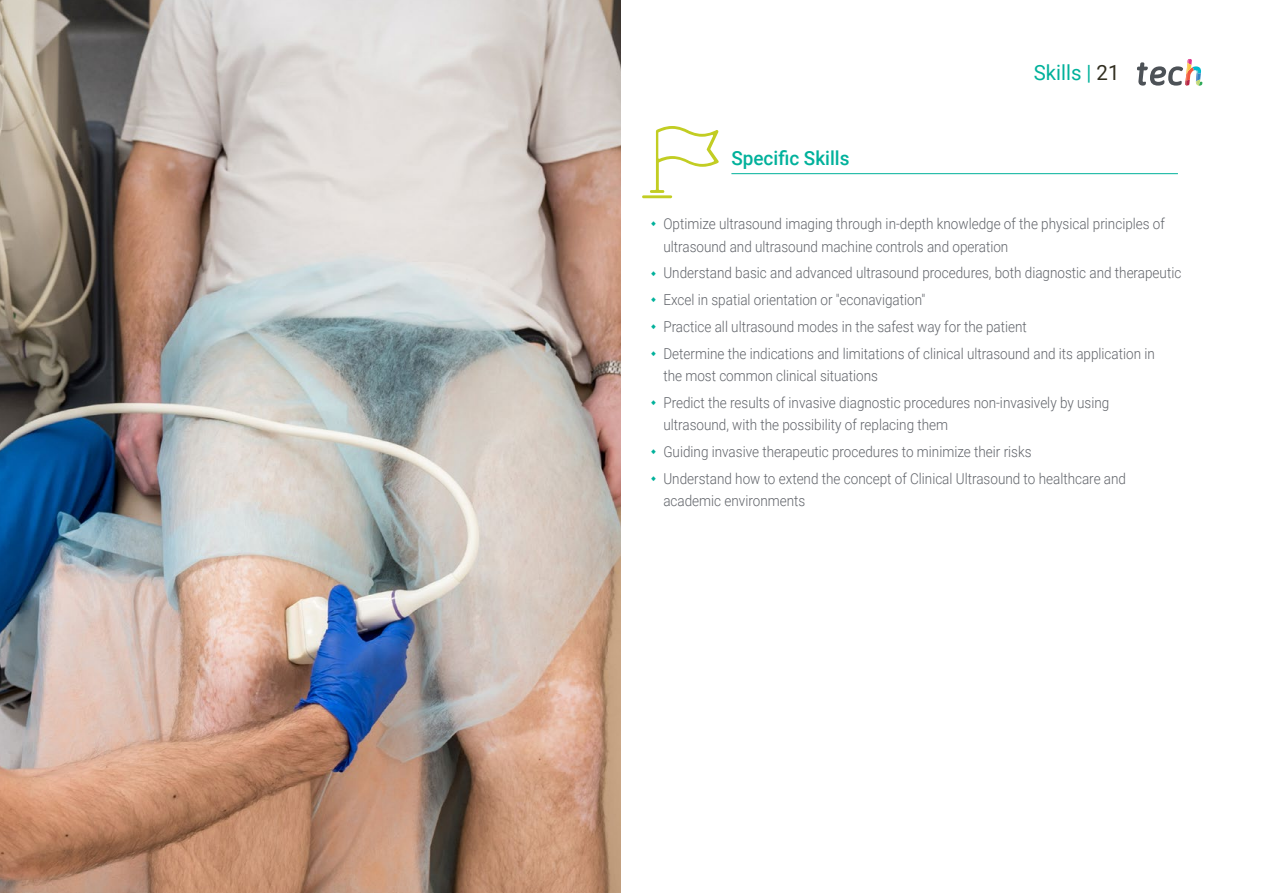
<style>
.page{position:relative;width:1263px;height:893px;background:#fff}
.page>*{position:absolute;margin:0;border:0;box-sizing:border-box;transform-origin:0 0}
.t1{font:21px "Roboto";color:#00b19b}
.t2{font:500 19.5px "Roboto";color:#00b19b}
.t3{font:300 15px/26.7px "Roboto";color:#61646a;scale:.9 1}
.s1{color:#312e20}
</style>
<div class="page">
<img style="left:0;top:0;width:621px;height:893px">
<hr style="left:731px;top:173px;width:447px;height:1px;background:#00b19b">
<hr style="left:642px;top:195px;width:30px;height:3px;background:#c2cd23">
<svg style="left:650px;top:126px;width:69px;height:67px"></svg>
<svg style="left:1137px;top:59px;width:65px;height:27px"></svg>
<h2 class="t2" style="left:731px;top:144px;width:120px">Specific Skills</h2>
<h1 class="t1" style="left:1034px;top:57px;width:87px">Skills | <span class="s1">21</span></h1>
<p class="t3" style="left:663px;top:212px;width:559px;line-height:22.5px">Optimize ultrasound imaging through in-depth knowledge of the physical principles of ultrasound and ultrasound machine controls and operation</p>
<p class="t3" style="left:663px;top:259px;width:577px">Understand basic and advanced ultrasound procedures, both diagnostic and therapeutic Excel in spatial orientation or "econavigation"<br>Practice all ultrasound modes in the safest way for the patient<br>Determine the indications and limitations of clinical ultrasound and its application in</p>
<p class="t3" style="left:663px;top:362px;width:497px">the most common clinical situations<br>Predict the results of invasive diagnostic procedures non-invasively by using</p>
<p class="t3" style="left:663px;top:411px;width:516px">ultrasound, with the possibility of replacing them<br>Guiding invasive therapeutic procedures to minimize their risks<br>Understand how to extend the concept of Clinical Ultrasound to healthcare and</p>
<p class="t3" style="left:663px;top:487px;width:159px">academic environments</p>
</div>
